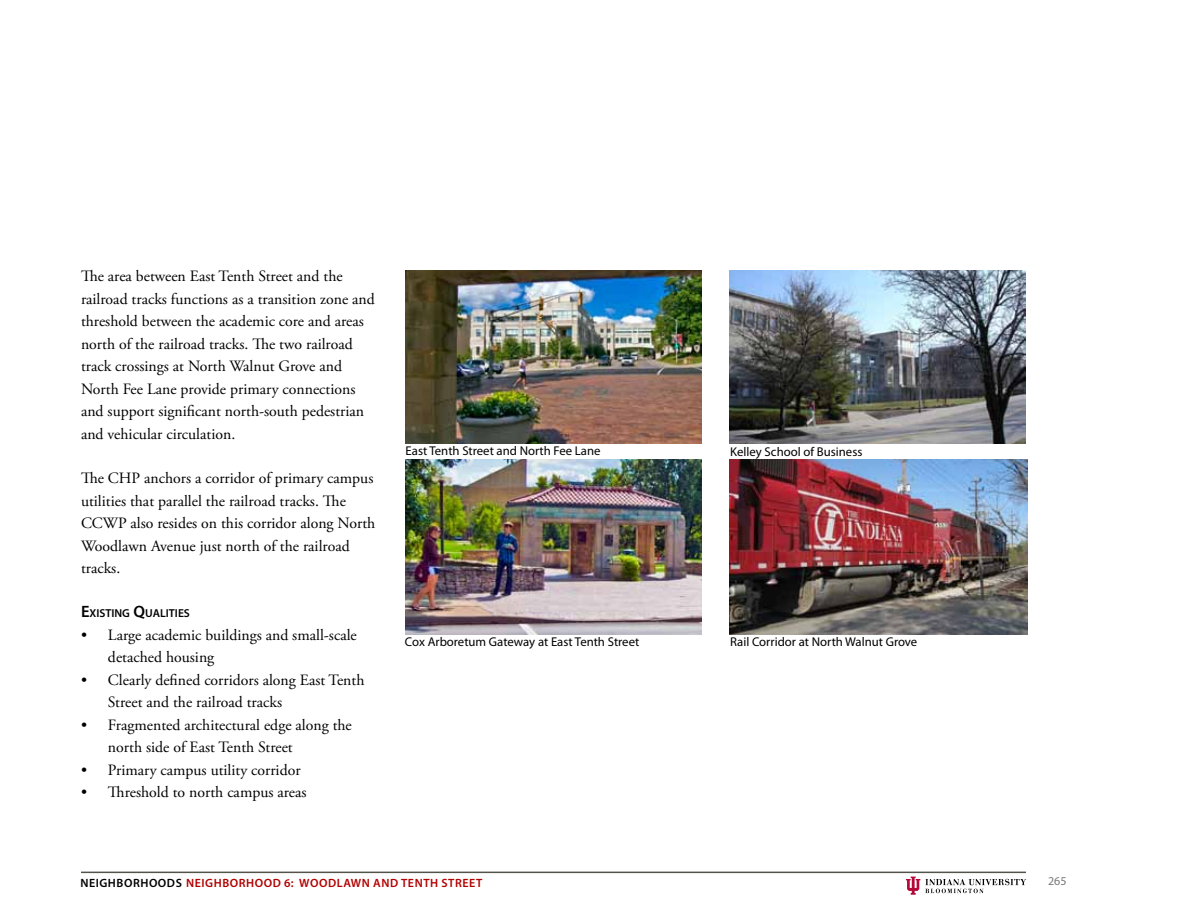
<style>
.page{position:relative;width:1188px;height:918px;background:#fff}
.page>*{position:absolute;margin:0;border:0;box-sizing:border-box;transform-origin:0 0}
.t1{font:15.75px/22.5px "Adobe Garamond Pro";color:#000}
.t2{font:12.75px "Myriad Pro";color:#000}
.t3{font:600 12px "Myriad Pro";letter-spacing:.045em;color:#b20000}
.t4{font:600 12px "Myriad Pro";color:#000}
.t5{font:12px "Myriad Pro";color:#77787b}
.t6{font:600 11.55px "Myriad Pro";color:#000}
.s1{font-size:16.5px}
</style>
<div class="page">
<hr style="left:81px;top:872px;width:945px;height:1px;background:#54534a">
<svg style="left:906px;top:877px;width:120px;height:18px"></svg>
<img style="left:729px;top:270px;width:297px;height:174px">
<img style="left:405px;top:459px;width:297px;height:175px">
<img style="left:405px;top:270px;width:297px;height:174px">
<img style="left:729px;top:459px;width:298px;height:175px">
<p class="t1" style="left:81px;top:266px;width:295px">The area between East Tenth Street and the railroad tracks functions as a transition zone and threshold between the academic core and areas north of the railroad tracks. The two railroad track crossings at North Walnut Grove and North Fee Lane provide primary connections and support significant north-south pedestrian and vehicular circulation.</p>
<p class="t1" style="left:81px;top:467px;width:296px">The CHP anchors a corridor of primary campus utilities that parallel the railroad tracks. The CCWP also resides on this corridor along North Woodlawn Avenue just north of the railroad tracks.</p>
<p class="t6" style="left:81px;top:606px;width:110px"><span class="s1">E</span>XISTING <span class="s1">Q</span>UALITIES</p>
<p class="t1" style="left:108px;top:624px;width:250px;text-indent:-27px">• Large academic buildings and small-scale detached housing</p>
<p class="t1" style="left:108px;top:669px;width:258px;text-indent:-27px">• Clearly defined corridors along East Tenth<br>Street and the railroad tracks</p>
<p class="t1" style="left:108px;top:714px;width:245px;text-indent:-27px">• Fragmented architectural edge along the north side of East Tenth Street</p>
<p class="t1" style="left:81px;top:759px;width:221px">• Primary campus utility corridor</p>
<p class="t1" style="left:81px;top:781px;width:227px">• Threshold to north campus areas</p>
<p class="t2" style="left:406px;top:444px;width:196px">East Tenth Street and North Fee Lane</p>
<p class="t2" style="left:730px;top:444px;width:134px">Kelley School of Business</p>
<p class="t2" style="left:405px;top:635px;width:236px">Cox Arboretum Gateway at East Tenth Street</p>
<p class="t2" style="left:730px;top:635px;width:189px">Rail Corridor at North Walnut Grove</p>
<p class="t4" style="left:80px;top:875px;width:9px">NEIGHBORHOODS</p>
<p class="t3" style="left:186px;top:875px;width:298px">NEIGHBORHOOD 6: WOODLAWN AND TENTH STREET</p>
<p class="t5" style="left:1048px;top:875px;width:20px">265</p>
</div>
